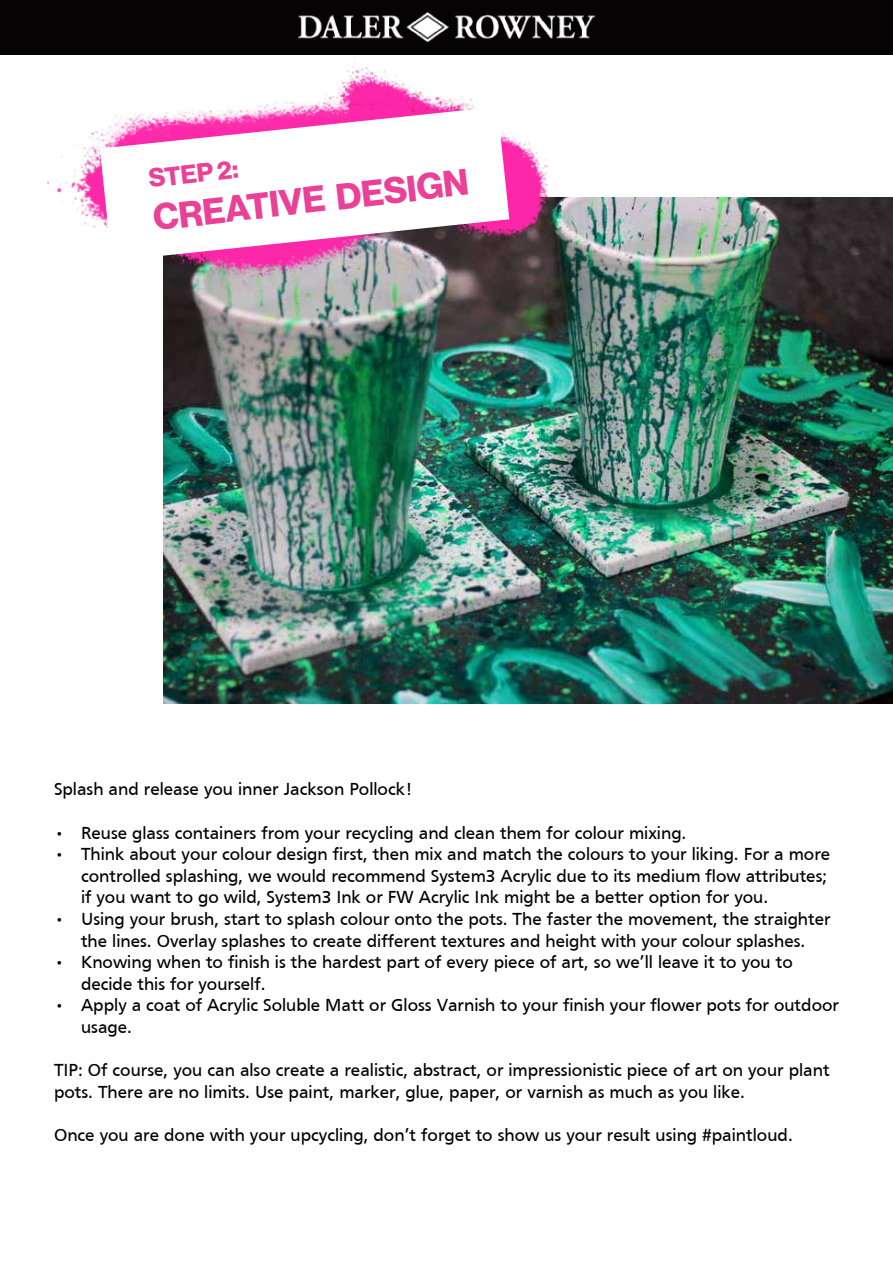
<style>
.page{position:relative;width:893px;height:1263px;background:#fff}
.page>*{position:absolute;margin:0;border:0;box-sizing:border-box;transform-origin:0 0}
.t1{font:36px "N Haas Grotesk DS Pro 75 Bd";color:#ea4097}
.t2{font:25.5px "N Haas Grotesk DS Pro 75 Bd";color:#ea4097}
.t3{font:18px/21.6px "Frutiger";color:#000}
</style>
<div class="page">
<img style="left:164px;top:197px;width:729px;height:506px">
<div style="left:0;top:0;width:893px;height:54px;background:#050304"></div>
<img style="left:299px;top:13px;width:295px;height:27px">
<img style="left:244px;top:40px;width:325px;height:245px">
<img style="left:244px;top:82px;width:251px;height:3px">
<img style="left:47px;top:85px;width:470px;height:224px">
<svg style="left:100px;top:107px;width:409px;height:154px"></svg>
<h2 class="t2" style="left:147px;top:164px;width:91px;rotate:-7deg">STEP 2:</h2>
<h1 class="t1" style="left:151px;top:198px;width:319px;rotate:-7deg">CREATIVE DESIGN</h1>
<p class="t3" style="left:54px;top:778px;width:360px">Splash and release you inner Jackson Pollock!</p>
<p class="t3" style="left:54px;top:821px;width:634px">• Reuse glass containers from your recycling and clean them for colour mixing.</p>
<p class="t3" style="left:81px;top:843px;width:751px;text-indent:-27px">• Think about your colour design first, then mix and match the colours to your liking. For a more controlled splashing, we would recommend System3 Acrylic due to its medium flow attributes; if you want to go wild, System3 Ink or FW Acrylic Ink might be a better option for you.</p>
<p class="t3" style="left:54px;top:908px;width:778px;text-align:center">• Using your brush, start to splash colour onto the pots. The faster the movement, the straighter the lines. Overlay splashes to create different textures and height with your colour splashes.</p>
<p class="t3" style="left:81px;top:951px;width:713px;text-indent:-27px">• Knowing when to finish is the hardest part of every piece of art, so we’ll leave it to you to decide this for yourself.</p>
<p class="t3" style="left:81px;top:994px;width:759px;text-indent:-27px">• Apply a coat of Acrylic Soluble Matt or Gloss Varnish to your finish your flower pots for outdoor usage.</p>
<p class="t3" style="left:54px;top:1059px;width:777px">TIP: Of course, you can also create a realistic, abstract, or impressionistic piece of art on your plant pots. There are no limits. Use paint, marker, glue, paper, or varnish as much as you like.</p>
<p class="t3" style="left:54px;top:1124px;width:740px">Once you are done with your upcycling, don’t forget to show us your result using #paintloud.</p>
</div>
